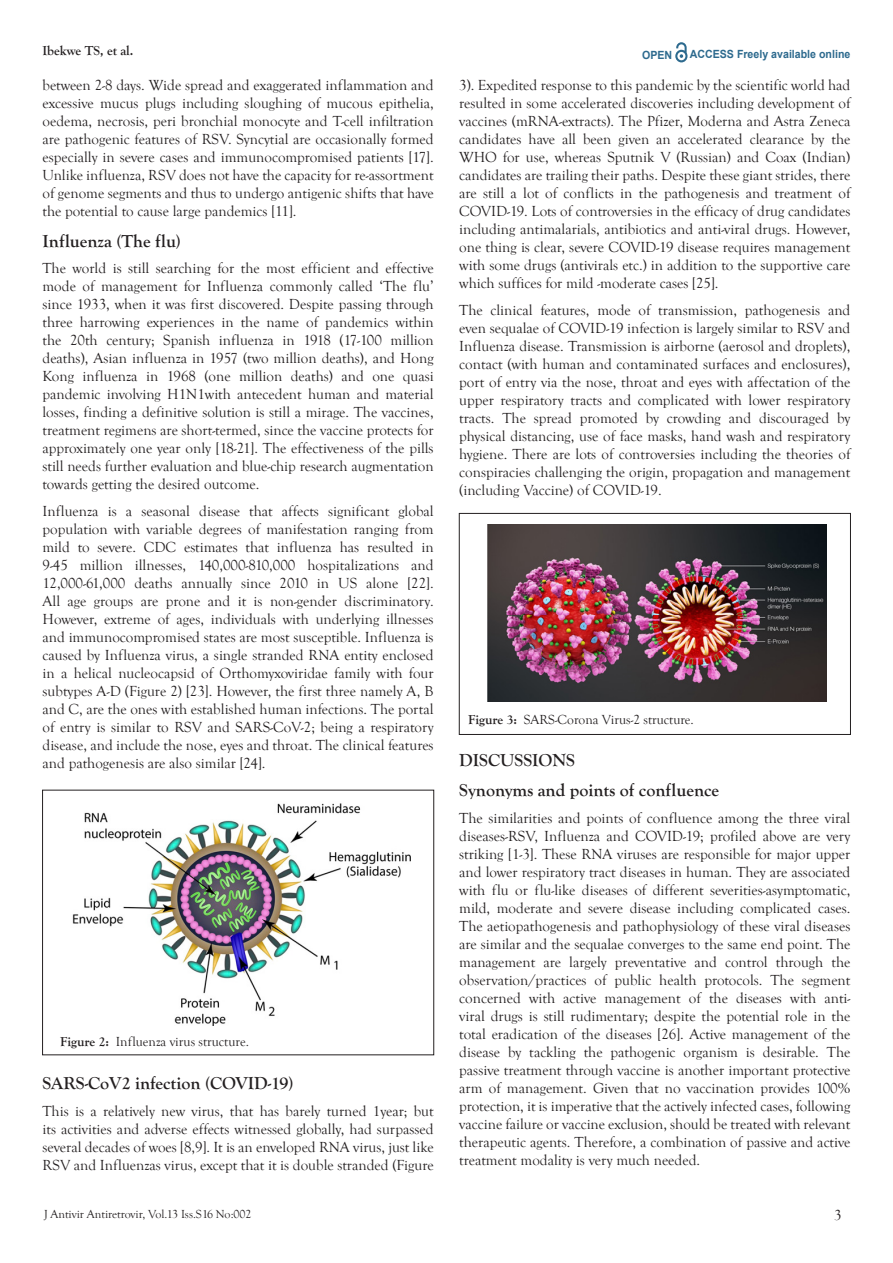
<style>
.page{position:relative;width:893px;height:1263px;background:#fff}
.page>*{position:absolute;margin:0;border:0;box-sizing:border-box;transform-origin:0 0}
.t1{font:700 18px "Goudy Old Style T";color:#231f20}
.t2{font:15px/18px "Goudy Old Style T";color:#231f20;text-align:justify}
.t3{font:13.5px "Goudy Old Style T";color:#231f20}
.t4{font:700 13.5px "Goudy Old Style T";color:#231f20}
.t5{font:12px "Goudy Old Style T";color:#231f20}
.t6{font:700 11.25px "Arial";color:#2d6a8e;scale:.94 1}
.s1{font-weight:700}
</style>
<div class="page">
<svg style="left:675px;top:43px;width:12px;height:19px"></svg>
<img style="left:72px;top:803px;width:338px;height:222px">
<img style="left:488px;top:525px;width:339px;height:176px">
<div style="left:459px;top:513px;width:391px;height:221px;border:1px solid #231f20"></div>
<p class="t4" style="left:43px;top:43px;width:92px">Ibekwe TS, et al.</p>
<p class="t6" style="left:642px;top:47px;width:34px">OPEN</p>
<p class="t6" style="left:690px;top:46px;width:172px">ACCESS Freely available online</p>
<p class="t2" style="left:43px;top:77px;width:393px">between 2-8 days. Wide spread and exaggerated inflammation and excessive mucus plugs including sloughing of mucous epithelia, oedema, necrosis, peri bronchial monocyte and T-cell infiltration are pathogenic features of RSV. Syncytial are occasionally formed especially in severe cases and immunocompromised patients [17].<br>Unlike influenza, RSV does not have the capacity for re-assortment of genome segments and thus to undergo antigenic shifts that have the potential to cause large pandemics [11].</p>
<p class="t1" style="left:43px;top:230px;width:140px">Influenza (The flu)</p>
<p class="t2" style="left:43px;top:259px;width:393px">The world is still searching for the most efficient and effective mode of management for Influenza commonly called ‘The flu’ since 1933, when it was first discovered. Despite passing through three harrowing experiences in the name of pandemics within the 20th century; Spanish influenza in 1918 (17-100 million deaths), Asian influenza in 1957 (two million deaths), and Hong Kong influenza in 1968 (one million deaths) and one quasi pandemic involving H1N1with antecedent human and material losses, finding a definitive solution is still a mirage. The vaccines, treatment regimens are short-termed, since the vaccine protects for approximately one year only [18-21]. The effectiveness of the pills still needs further evaluation and blue-chip research augmentation towards getting the desired outcome.</p>
<p class="t2" style="left:43px;top:502px;width:393px">Influenza is a seasonal disease that affects significant global population with variable degrees of manifestation ranging from mild to severe. CDC estimates that influenza has resulted in 9-45 million illnesses, 140,000-810,000 hospitalizations and 12,000-61,000 deaths annually since 2010 in US alone [22].<br>All age groups are prone and it is non-gender discriminatory.<br>However, extreme of ages, individuals with underlying illnesses and immunocompromised states are most susceptible. Influenza is caused by Influenza virus, a single stranded RNA entity enclosed in a helical nucleocapsid of Orthomyxoviridae family with four subtypes A-D (Figure 2) [23]. However, the first three namely A, B and C, are the ones with established human infections. The portal of entry is similar to RSV and SARS-CoV-2; being a respiratory disease, and include the nose, eyes and throat. The clinical features and pathogenesis are also similar [24].</p>
<p class="t3" style="left:60px;top:1034px;width:190px"><span class="s1">Figure 2:</span> Influenza virus structure.</p>
<p class="t1" style="left:43px;top:1073px;width:253px">SARS-CoV2 infection (COVID-19)</p>
<p class="t2" style="left:43px;top:1102px;width:393px">This is a relatively new virus, that has barely turned 1year; but its activities and adverse effects witnessed globally, had surpassed several decades of woes [8,9]. It is an enveloped RNA virus, just like RSV and Influenzas virus, except that it is double stranded (Figure</p>
<p class="t5" style="left:44px;top:1207px;width:209px">J Antivir Antiretrovir, Vol.13 Iss.S16 No:002</p>
<p class="t2" style="left:459px;top:77px;width:393px">3). Expedited response to this pandemic by the scientific world had resulted in some accelerated discoveries including development of vaccines (mRNA-extracts). The Pfizer, Moderna and Astra Zeneca candidates have all been given an accelerated clearance by the WHO for use, whereas Sputnik V (Russian) and Coax (Indian) candidates are trailing their paths. Despite these giant strides, there are still a lot of conflicts in the pathogenesis and treatment of COVID-19. Lots of controversies in the efficacy of drug candidates including antimalarials, antibiotics and anti-viral drugs. However, one thing is clear, severe COVID-19 disease requires management with some drugs (antivirals etc.) in addition to the supportive care which suffices for mild -moderate cases [25].</p>
<p class="t2" style="left:459px;top:301px;width:393px">The clinical features, mode of transmission, pathogenesis and even sequalae of COVID-19 infection is largely similar to RSV and Influenza disease. Transmission is airborne (aerosol and droplets), contact (with human and contaminated surfaces and enclosures), port of entry via the nose, throat and eyes with affectation of the upper respiratory tracts and complicated with lower respiratory tracts. The spread promoted by crowding and discouraged by physical distancing, use of face masks, hand wash and respiratory hygiene. There are lots of controversies including the theories of conspiracies challenging the origin, propagation and management (including Vaccine) of COVID-19.</p>
<p class="t3" style="left:468px;top:712px;width:227px"><span class="s1">Figure 3:</span> SARS-Corona Virus-2 structure.</p>
<p class="t1" style="left:459px;top:750px;width:117px">DISCUSSIONS</p>
<p class="t1" style="left:459px;top:780px;width:261px">Synonyms and points of confluence</p>
<p class="t2" style="left:459px;top:809px;width:393px">The similarities and points of confluence among the three viral diseases-RSV, Influenza and COVID-19; profiled above are very striking [1-3]. These RNA viruses are responsible for major upper and lower respiratory tract diseases in human. They are associated with flu or flu-like diseases of different severities-asymptomatic, mild, moderate and severe disease including complicated cases.<br>The aetiopathogenesis and pathophysiology of these viral diseases are similar and the sequalae converges to the same end point. The management are largely preventative and control through the observation/practices of public health protocols. The segment concerned with active management of the diseases with anti&shy;viral drugs is still rudimentary; despite the potential role in the total eradication of the diseases [26]. Active management of the disease by tackling the pathogenic organism is desirable. The passive treatment through vaccine is another important protective arm of management. Given that no vaccination provides 100% protection, it is imperative that the actively infected cases, following vaccine failure or vaccine exclusion, should be treated with relevant therapeutic agents. Therefore, a combination of passive and active treatment modality is very much needed.</p>
<p class="t2" style="left:834px;top:1207px;width:9px">3</p>
</div>
